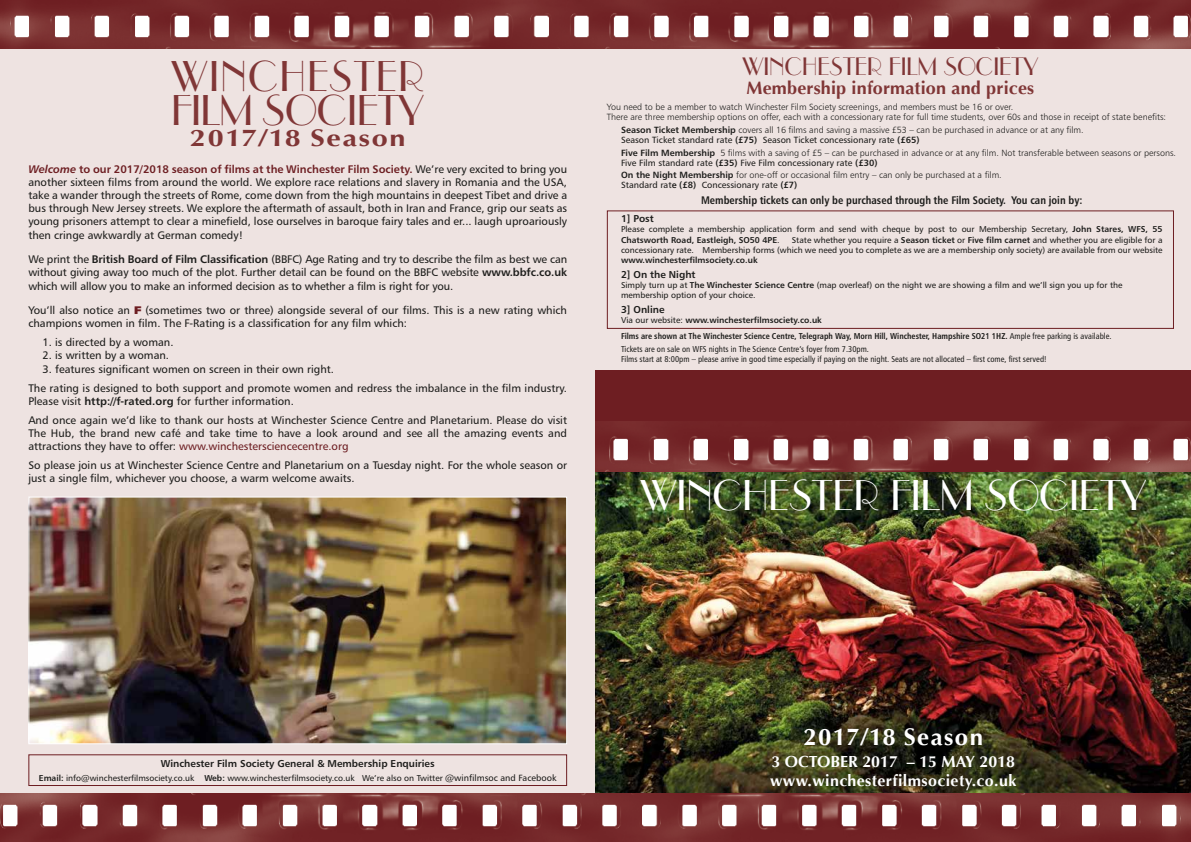
<style>
.page{position:relative;width:1191px;height:842px;background:#eee3e1}
.page>*{position:absolute;margin:0;border:0;box-sizing:border-box;transform-origin:0 0}
.t1{font:41px "Parisian BT";color:#fff}
.t2{font:41px/33.7px "Parisian BT";letter-spacing:.02em;color:#803636}
.t3{font:24px "Parisian BT";color:#803636}
.t4{font:700 24px "Optima";letter-spacing:.06em;color:#fff}
.t5{font:700 24px "Optima";letter-spacing:.06em;color:#803636;scale:1.2 1}
.t6{font:700 18px "Optima";letter-spacing:.01em;color:#803636}
.t7{font:700 16px/19.2px "Optima";letter-spacing:.025em;color:#fff}
.t8{font:11px/13.2px "Humanist 777 BT Roman B";color:#1d1d1b}
.t9{font:11px "Humanist 777 BT Bold B";color:#6d1e22}
.t10{font:11px "Humanist 777 BT Bold Condensed B";color:#1d1d1b}
.t11{font:10px "Humanist 777 BT Bold B";color:#1d1d1b}
.t12{font:9px/10px "Humanist 777 BT Light B";color:#1d1d1b}
.t13{font:9px "Humanist 777 BT Roman B";color:#1d1d1b}
.t14{font:8.5px/10.2px "Humanist 777 BT Roman B";color:#1d1d1b;text-align:right}
.t15{font:8.5px/10.2px "Humanist 777 BT Roman Condensed B";color:#1d1d1b}
.t16{font:8.5px "Humanist 777 BT Bold Condensed B";color:#1d1d1b}
.t17{font:8.5px "Humanist 777 BT Bold B";color:#1d1d1b}
.s1{font-family:"Humanist 777 BT Bold Italic B"}
.s2{font-family:"Humanist 777 BT Roman B";color:#1d1d1b}
.s3{font-family:"Humanist 777 BT Bold B"}
.s4{font-family:"Humanist 777 BT Extra Black B";color:#6d1e22}
.s5{color:#6d1e22}
.s6{font-family:"Humanist 777 BT Roman B"}
.s7{font-family:"Humanist 777 BT Roman Condensed B"}
.s8{font-size:9px}
</style>
<div class="page">
<img style="left:595px;top:471px;width:596px;height:323px">
<img style="left:595px;top:421px;width:596px;height:50px">
<img style="left:0;top:794px;width:1191px;height:48px">
<img style="left:30px;top:499px;width:535px;height:243px">
<div style="left:28px;top:497px;width:539px;height:247px;border:1px solid #fff"></div>
<img style="left:0;top:0;width:1191px;height:48px">
<div style="left:595px;top:370px;width:596px;height:51px;background:#6d1e22"></div>
<div style="left:28px;top:754px;width:539px;height:32px;border:1px solid #6d1e22"></div>
<div style="left:607px;top:210px;width:567px;height:119px;border:1px solid #6d1e22"></div>
<h1 class="t2" style="left:171px;top:59px;width:254px">WINCHESTER<br>FILM SOCIETY</h1>
<h2 class="t5" style="left:190px;top:124px;width:181px">2017/18 Season</h2>
<p class="t9" style="left:28px;top:162px;width:540px"><span class="s1">Welcome</span> to our 2017/2018 season of films at the Winchester Film Society. <span class="s2">We’re very excited to bring you</span></p>
<p class="t8" style="left:28px;top:175px;width:540px;text-align:justify">another sixteen films from around the world. We explore race relations and slavery in Romania and the USA, take a wander through the streets of Rome, come down from the high mountains in deepest Tibet and drive a bus through New Jersey streets. We explore the aftermath of assault, both in Iran and France, grip our seats as young prisoners attempt to clear a minefield, lose ourselves in baroque fairy tales and er... laugh uproariously then cringe awkwardly at German comedy!</p>
<p class="t8" style="left:28px;top:253px;width:540px;text-align:justify">We print the <span class="s3">British Board of Film Classification</span> (BBFC) Age Rating and try to describe the film as best we can without giving away too much of the plot. Further detail can be found on the BBFC website <span class="s3">www.bbfc.co.uk </span>which will allow you to make an informed decision as to whether a film is right for you.</p>
<p class="t8" style="left:28px;top:303px;width:540px">You’ll also notice an <span class="s4">F</span> (sometimes two or three) alongside several of our films. This is a new rating which champions women in film. The F-Rating is a classification for any film which:</p>
<p class="t8" style="left:43px;top:336px;width:133px">1. is directed by a woman.</p>
<p class="t8" style="left:43px;top:349px;width:128px">2. is written by a woman.</p>
<p class="t8" style="left:28px;top:359px;width:540px;line-height:18.9px;text-indent:14px">3. features significant women on screen in their own right.<br>The rating is designed to both support and promote women and redress the imbalance in the film industry.</p>
<p class="t8" style="left:28px;top:391px;width:540px;line-height:18.9px">Please visit <span class="s3">http://f-rated.org</span> for further information.<br>And once again we’d like to thank our hosts at Winchester Science Centre and Planetarium. Please do visit</p>
<p class="t8" style="left:28px;top:426px;width:540px">The Hub, the brand new café and take time to have a look around and see all the amazing events and attractions they have to offer: <span class="s5">www.winchestersciencecentre.org</span></p>
<p class="t8" style="left:28px;top:458px;width:540px">So please join us at Winchester Science Centre and Planetarium on a Tuesday night. For the whole season or just a single film, whichever you choose, a warm welcome awaits.</p>
<h2 class="t3" style="left:742px;top:51px;width:297px">WINCHESTER FILM SOCIETY</h2>
<h3 class="t6" style="left:746px;top:78px;width:289px">Membership information and prices</h3>
<p class="t12" style="left:607px;top:102px;width:561px">You need to be a member to watch Winchester Film Society screenings, and members must be 16 or over.<br>There are three membership options on offer, each with a concessionary rate for full time students, over 60s and those in receipt of state benefits:</p>
<p class="t12" style="left:621px;top:124px;width:464px"><span class="s3">Season Ticket Membership</span> covers all 16 films and saving a massive £53 – can be purchased in advance or at any film.</p>
<p class="t13" style="left:621px;top:134px;width:300px">Season Ticket standard rate <span class="s3">(£75)</span> Season Ticket concessionary rate <span class="s3">(£65)</span></p>
<p class="t12" style="left:621px;top:147px;width:556px"><span class="s3">Five Film Membership</span> 5 films with a saving of £5 – can be purchased in advance or at any film. Not transferable between seasons or persons.</p>
<p class="t13" style="left:621px;top:157px;width:258px">Five Film standard rate <span class="s3">(£35)</span> Five Film concessionary rate <span class="s3">(£30)</span></p>
<p class="t12" style="left:621px;top:170px;width:382px"><span class="s3">On the Night Membership</span> for one-off or occasional film entry – can only be purchased at a film.</p>
<p class="t13" style="left:621px;top:180px;width:178px">Standard rat<span class="s3">e (£8)</span> Concessionary rate <span class="s3">(£7)</span></p>
<p class="t10" style="left:701px;top:194px;width:383px">Membership tickets can only be purchased through the Film Society. You can join by:</p>
<p class="t11" style="left:621px;top:212px;width:34px">1] Post</p>
<p class="t14" style="left:621px;top:224px;width:543px">Please complete a membership application form and send with cheque by post to our Membership Secretary, <span class="s3">John Stares, WFS, 55</span></p>
<p class="t17" style="left:621px;top:234px;width:160px">Chatsworth Road, Eastleigh, SO50 4PE<span class="s6">.</span></p>
<p class="t14" style="left:621px;top:234px;width:543px">State whether you require a <span class="s3">Season ticket</span> or <span class="s3">Five film carnet</span> and whether you are eligible for a<br>concessionary rate. Membership forms (which we need you to complete as we are a membership only society) are available from our website</p>
<p class="t17" style="left:621px;top:255px;width:138px">www.winchesterfilmsociety.co.uk</p>
<p class="t11" style="left:621px;top:268px;width:76px">2] On the Night</p>
<p class="t14" style="left:621px;top:280px;width:503px;text-align:left">Simply turn up at <span class="s3">The Winchester Science Centre</span> (map overleaf) on the night we are showing a film and we’ll sign you up for the membership option of your choice.</p>
<p class="t11" style="left:621px;top:303px;width:45px">3] Online</p>
<p class="t17" style="left:621px;top:315px;width:202px"><span class="s6">Via our website:</span> www.winchesterfilmsociety.co.uk</p>
<p class="t16" style="left:621px;top:331px;width:492px">Films are shown at The Winchester Science Centre, Telegraph Way, Morn Hill, Winchester, Hampshire SO21 1HZ. <span class="s7">Ample free parking is available.</span></p>
<p class="t15" style="left:621px;top:344px;width:427px">Tickets are on sale on WFS nights in The Science Centre’s foyer from 7.30pm.<br>Films start at 8:00pm – please arrive in good time especially if paying on the night. Seats are not allocated – first come, first served!</p>
<h1 class="t1" style="left:640px;top:470px;width:507px">WINCHESTER FILM SOCIETY</h1>
<p class="t11" style="left:161px;top:757px;width:275px">Winchester Film Society General &amp; Membership Enquiries</p>
<p class="t14" style="left:39px;top:773px;width:519px"><span class="s3">Email:</span> info@winchesterfilmsociety.co.uk <span class="s3">Web:</span> www.winchesterfilmsociety.co.uk We’re also on Twitter <span class="s8">@winfilmsoc and Facebook</span></p>
<h2 class="t4" style="left:803px;top:723px;width:181px">2017/18 Season</h2>
<h3 class="t7" style="left:770px;top:752px;width:248px">3 OCTOBER 2017 – 15 MAY 2018 www.winchesterfilmsociety.co.uk</h3>
</div>
